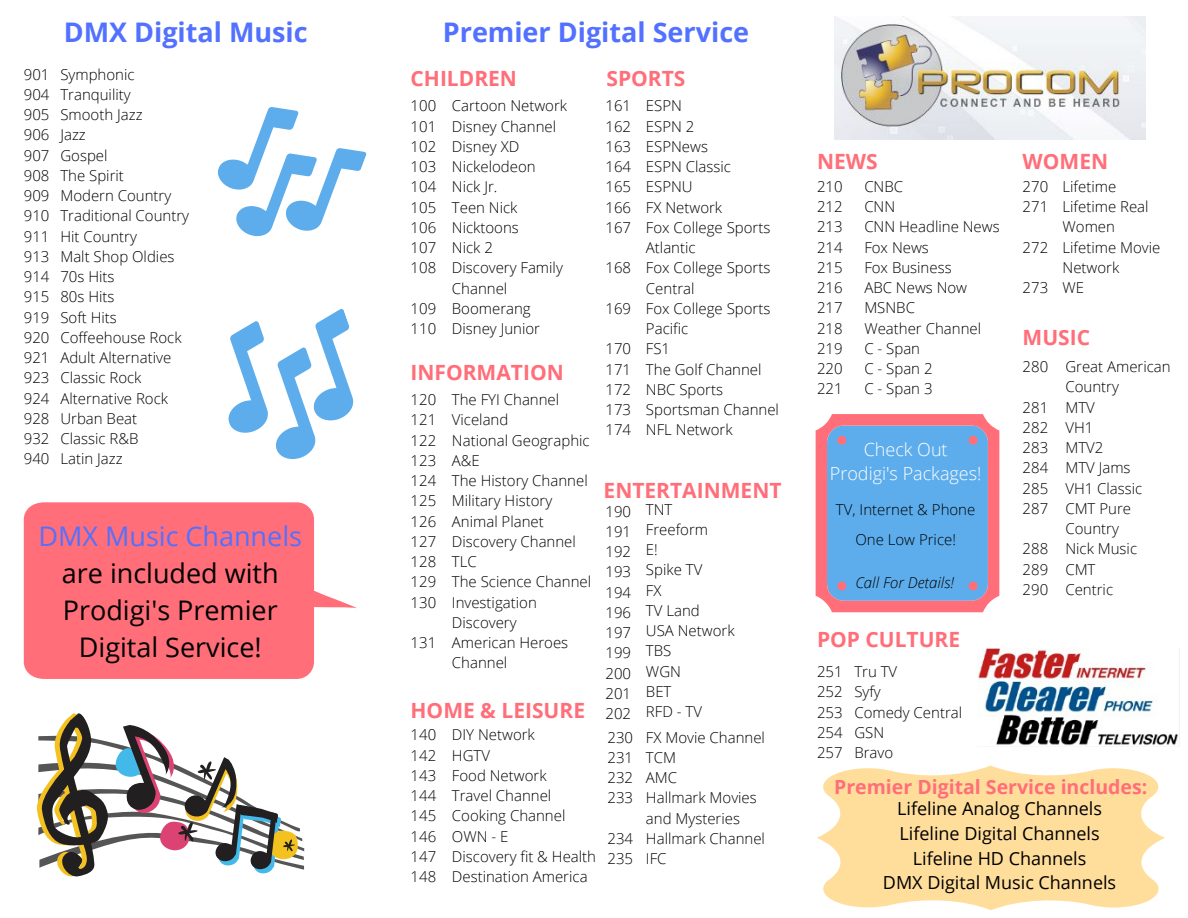
<style>
.page{position:relative;width:1188px;height:918px;background:#fff}
.page>*{position:absolute;margin:0;border:0;box-sizing:border-box;transform-origin:0 0}
.t1{font:27px/37.2px "Open Sans";color:#000;text-align:center}
.t2{font:700 27px "Open Sans";color:#5271ff}
.t3{font:27px "Open Sans";color:#5271ff}
.t4{font:700 21px "Open Sans";color:#ff6e79}
.t5{font:700 19.5px "Open Sans";color:#ff6e79}
.t6{font:18px/24.8px "Open Sans";color:#000;text-align:center}
.t7{font:300 18px/24.8px "Open Sans";color:#fff;text-align:center}
.t8{font:300 15px/20.2px "Open Sans";color:#000}
.t9{font:italic 300 15px "Open Sans";color:#000}
</style>
<div class="page">
<svg style="left:228px;top:309px;width:126px;height:150px"></svg>
<svg style="left:217px;top:107px;width:150px;height:130px"></svg>
<svg style="left:24px;top:502px;width:333px;height:177px;background:#ff808a"></svg>
<svg style="left:816px;top:414px;width:183px;height:198px;background:#82a1d3"></svg>
<img style="left:978px;top:649px;width:200px;height:96px">
<svg style="left:817px;top:766px;width:348px;height:144px;background:#ffe3ab"></svg>
<img style="left:834px;top:16px;width:312px;height:123px">
<svg style="left:36px;top:713px;width:268px;height:164px"></svg>
<h1 class="t2" style="left:64px;top:13px;width:246px">DMX Digital Music</h1>
<p class="t8" style="left:24px;top:64px;width:27px;text-align:justify">901<br>904<br>905<br>906<br>907<br>908<br>909<br>910<br>911<br>913<br>914<br>915<br>919<br>920<br>921<br>923<br>924<br>928<br>932<br>940</p>
<p class="t8" style="left:60px;top:64px;width:130px">Symphonic<br>Tranquility<br>Smooth Jazz<br>Jazz<br>Gospel<br>The Spirit<br>Modern Country<br>Traditional Country<br>Hit Country<br>Malt Shop Oldies<br>70s Hits<br>80s Hits<br>Soft Hits<br>Coffeehouse Rock<br>Adult Alternative<br>Classic Rock<br>Alternative Rock<br>Urban Beat<br>Classic R&amp;B<br>Latin Jazz</p>
<h1 class="t3" style="left:38px;top:517px;width:265px">DMX Music Channels</h1>
<h1 class="t1" style="left:62px;top:554px;width:218px">are included with<br>Prodigi's Premier<br>Digital Service!</h1>
<h1 class="t2" style="left:443px;top:13px;width:308px">Premier Digital Service</h1>
<h2 class="t4" style="left:411px;top:63px;width:108px">CHILDREN</h2>
<p class="t8" style="left:411px;top:95px;width:27px;text-align:justify">100<br>101<br>102<br>103<br>104<br>105<br>106<br>107<br>108</p>
<p class="t8" style="left:411px;top:298px;width:27px">109<br>110</p>
<p class="t8" style="left:452px;top:95px;width:117px">Cartoon Network<br>Disney Channel<br>Disney XD<br>Nickelodeon<br>Nick Jr.<br>Teen Nick<br>Nicktoons<br>Nick 2<br>Discovery Family<br>Channel<br>Boomerang<br>Disney Junior</p>
<h2 class="t4" style="left:411px;top:358px;width:155px">INFORMATION</h2>
<p class="t8" style="left:411px;top:389px;width:27px;text-align:justify">120<br>121<br>122<br>123<br>124<br>125<br>126<br>127<br>128<br>129<br>130</p>
<p class="t8" style="left:411px;top:632px;width:27px">131</p>
<p class="t8" style="left:452px;top:389px;width:141px">The FYI Channel<br>Viceland<br>National Geographic<br>A&amp;E<br>The History Channel<br>Military History<br>Animal Planet<br>Discovery Channel<br>TLC<br>The Science Channel<br>Investigation<br>Discovery<br>American Heroes<br>Channel</p>
<h2 class="t4" style="left:411px;top:696px;width:176px">HOME &amp; LEISURE</h2>
<p class="t8" style="left:411px;top:724px;width:27px;text-align:justify">140<br>142<br>143<br>144<br>145<br>146<br>147<br>148</p>
<p class="t8" style="left:452px;top:724px;width:146px">DIY Network<br>HGTV<br>Food Network<br>Travel Channel<br>Cooking Channel<br>OWN - E<br>Discovery fit &amp; Health<br>Destination America</p>
<h2 class="t4" style="left:606px;top:63px;width:80px">SPORTS</h2>
<p class="t8" style="left:606px;top:95px;width:27px;text-align:justify">161<br>162<br>163<br>164<br>165<br>166<br>167</p>
<p class="t8" style="left:606px;top:257px;width:27px">168</p>
<p class="t8" style="left:606px;top:298px;width:27px">169</p>
<p class="t8" style="left:606px;top:338px;width:27px;text-align:justify">170<br>171<br>172<br>173<br>174</p>
<p class="t8" style="left:646px;top:95px;width:135px">ESPN<br>ESPN 2<br>ESPNews<br>ESPN Classic<br>ESPNU<br>FX Network<br>Fox College Sports<br>Atlantic<br>Fox College Sports<br>Central<br>Fox College Sports<br>Pacific<br>FS1<br>The Golf Channel<br>NBC Sports<br>Sportsman Channel<br>NFL Network</p>
<h2 class="t4" style="left:604px;top:476px;width:179px">ENTERTAINMENT</h2>
<p class="t8" style="left:606px;top:501px;width:27px;text-align:justify">190<br>191<br>192<br>193<br>194<br>196<br>197<br>199<br>200<br>201<br>202</p>
<p class="t8" style="left:646px;top:499px;width:90px">TNT<br>Freeform<br>E!<br>Spike TV<br>FX<br>TV Land<br>USA Network<br>TBS<br>WGN<br>BET<br>RFD - TV</p>
<p class="t8" style="left:608px;top:727px;width:27px;text-align:justify">230<br>231<br>232<br>233</p>
<p class="t8" style="left:608px;top:828px;width:27px">234<br>235</p>
<p class="t8" style="left:646px;top:727px;width:121px">FX Movie Channel<br>TCM<br>AMC<br>Hallmark Movies and Mysteries<br>Hallmark Channel<br>IFC</p>
<h2 class="t4" style="left:817px;top:147px;width:62px">NEWS</h2>
<h2 class="t4" style="left:1023px;top:147px;width:87px">WOMEN</h2>
<p class="t8" style="left:1063px;top:176px;width:99px">Lifetime<br>Lifetime Real<br>Women<br>Lifetime Movie<br>Network<br>WE</p>
<h2 class="t4" style="left:1023px;top:323px;width:69px">MUSIC</h2>
<p class="t8" style="left:817px;top:176px;width:27px;text-align:justify">210<br>212<br>213<br>214<br>215<br>216<br>217<br>218<br>219<br>220<br>221</p>
<p class="t8" style="left:864px;top:176px;width:137px">CNBC<br>CNN<br>CNN Headline News<br>Fox News<br>Fox Business<br>ABC News Now<br>MSNBC<br>Weather Channel<br>C - Span<br>C - Span 2<br>C - Span 3</p>
<p class="t8" style="left:1023px;top:176px;width:27px">270<br>271</p>
<p class="t8" style="left:1023px;top:237px;width:27px">272</p>
<p class="t8" style="left:1023px;top:277px;width:27px">273</p>
<p class="t8" style="left:1023px;top:356px;width:27px">280</p>
<p class="t8" style="left:1023px;top:397px;width:27px;text-align:justify">281<br>282<br>283<br>284<br>285<br>287</p>
<p class="t8" style="left:1023px;top:538px;width:27px;text-align:justify">288<br>289<br>290</p>
<p class="t8" style="left:1065px;top:356px;width:107px">Great American<br>Country<br>MTV<br>VH1<br>MTV2<br>MTV Jams<br>VH1 Classic<br>CMT Pure<br>Country<br>Nick Music<br>CMT<br>Centric</p>
<p class="t7" style="left:830px;top:436px;width:153px">Check Out<br>Prodigi's Packages!</p>
<p class="t8" style="left:836px;top:493px;width:141px;line-height:30.8px;text-align:center">TV, Internet &amp; Phone<br>One Low Price!</p>
<p class="t9" style="left:855px;top:572px;width:100px">Call For Details!</p>
<h2 class="t4" style="left:817px;top:624px;width:145px">POP CULTURE</h2>
<p class="t8" style="left:817px;top:661px;width:27px;text-align:justify">251<br>252<br>253<br>254<br>257</p>
<p class="t8" style="left:854px;top:661px;width:109px">Tru TV<br>Syfy<br>Comedy Central<br>GSN<br>Bravo</p>
<h3 class="t5" style="left:834px;top:773px;width:315px">Premier Digital Service includes:</h3>
<p class="t6" style="left:883px;top:796px;width:235px">Lifeline Analog Channels<br>Lifeline Digital Channels<br>Lifeline HD Channels<br>DMX Digital Music Channels</p>
</div>
